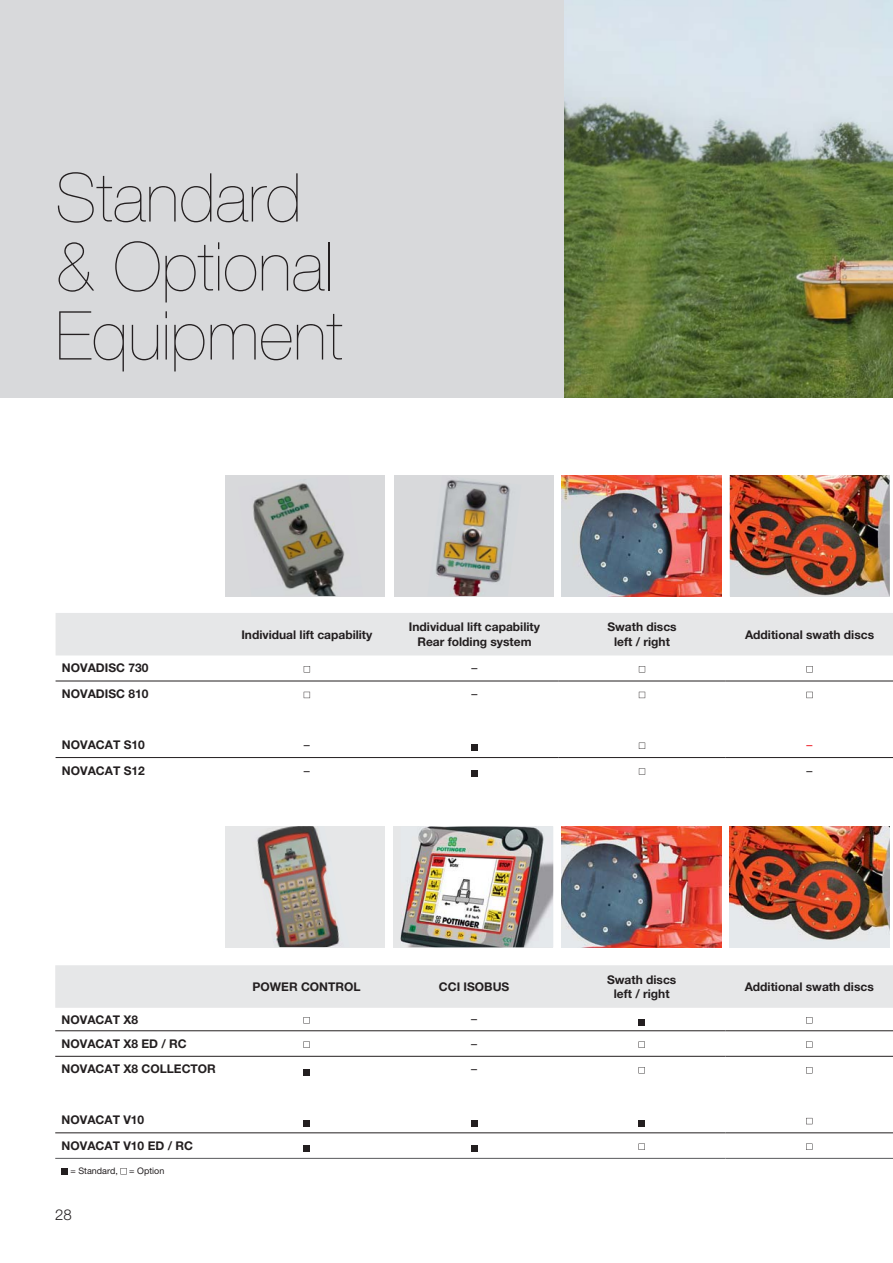
<style>
.page{position:relative;width:893px;height:1263px;background:#fff}
.page>*{position:absolute;margin:0;border:0;box-sizing:border-box;transform-origin:0 0}
.t1{font:200 67.5px/69px "Helvetica Neue LT Std";color:#231f20}
.t2{font:300 15px "Helvetica Neue LTW1 G";color:#231f20}
.t3{font:700 12px/14.4px "Helvetica Neue LTW1 G";color:#231f20;text-align:center}
.t4{font:12px "Helvetica Neue LTW1 G";color:#231f20}
.t5{font:12px "Helvetica Neue LTW1 G";color:#ed1c24}
.t6{font:9px "Helvetica Neue LTW1 G";color:#231f20}
</style>
<div class="page">
<div style="left:225px;top:475px;width:160px;height:121px;background:#d8d9db"></div>
<img style="left:253px;top:483px;width:92px;height:113px">
<img style="left:562px;top:475px;width:160px;height:121px">
<img style="left:730px;top:475px;width:160px;height:121px">
<div style="left:393px;top:475px;width:160px;height:121px;background:#d8d9db"></div>
<img style="left:435px;top:479px;width:76px;height:117px">
<div style="left:225px;top:826px;width:160px;height:121px;background:#e6e7e8"></div>
<img style="left:257px;top:826px;width:83px;height:121px">
<div style="left:393px;top:826px;width:160px;height:121px;background:#e6e7e8"></div>
<img style="left:401px;top:826px;width:152px;height:121px">
<img style="left:561px;top:826px;width:160px;height:121px">
<img style="left:729px;top:826px;width:160px;height:121px">
<img style="left:563px;top:0;width:330px;height:397px">
<div style="left:0;top:0;width:563px;height:397px;background:#d8d9db"></div>
<div style="left:56px;top:613px;width:837px;height:42px;background:#e6e7e8"></div>
<hr style="left:56px;top:681px;width:502px;height:1px;background:#231f20">
<hr style="left:558px;top:681px;width:168px;height:1px;background:#231f20">
<hr style="left:726px;top:681px;width:167px;height:1px;background:#231f20">
<hr style="left:56px;top:757px;width:502px;height:1px;background:#231f20">
<hr style="left:558px;top:757px;width:168px;height:1px;background:#231f20">
<hr style="left:726px;top:757px;width:167px;height:1px;background:#231f20">
<svg style="left:304px;top:666px;width:6px;height:6px"></svg>
<svg style="left:639px;top:666px;width:6px;height:6px"></svg>
<svg style="left:806px;top:666px;width:7px;height:6px"></svg>
<svg style="left:304px;top:692px;width:6px;height:6px"></svg>
<svg style="left:639px;top:692px;width:6px;height:6px"></svg>
<svg style="left:806px;top:692px;width:7px;height:6px"></svg>
<div style="left:471px;top:745px;width:7px;height:6px;background:#231f20"></div>
<svg style="left:639px;top:742px;width:6px;height:7px"></svg>
<div style="left:471px;top:770px;width:7px;height:7px;background:#231f20"></div>
<svg style="left:639px;top:768px;width:6px;height:7px"></svg>
<div style="left:55px;top:965px;width:838px;height:43px;background:#e6e7e8"></div>
<hr style="left:55px;top:1030px;width:670px;height:1px;background:#231f20">
<hr style="left:725px;top:1030px;width:168px;height:1px;background:#231f20">
<hr style="left:55px;top:1056px;width:670px;height:1px;background:#231f20">
<hr style="left:725px;top:1056px;width:168px;height:1px;background:#231f20">
<hr style="left:55px;top:1132px;width:670px;height:1px;background:#231f20">
<hr style="left:725px;top:1132px;width:168px;height:1px;background:#231f20">
<hr style="left:55px;top:1158px;width:670px;height:1px;background:#58595b">
<hr style="left:725px;top:1158px;width:168px;height:1px;background:#58595b">
<svg style="left:303px;top:1017px;width:7px;height:6px"></svg>
<div style="left:638px;top:1019px;width:7px;height:6px;background:#231f20"></div>
<svg style="left:303px;top:1041px;width:7px;height:7px"></svg>
<svg style="left:638px;top:1041px;width:7px;height:7px"></svg>
<svg style="left:806px;top:1041px;width:6px;height:7px"></svg>
<div style="left:303px;top:1069px;width:7px;height:6px;background:#231f20"></div>
<svg style="left:638px;top:1067px;width:7px;height:6px"></svg>
<div style="left:303px;top:1120px;width:7px;height:6px;background:#231f20"></div>
<svg style="left:471px;top:1120px;width:6px;height:6px"></svg>
<div style="left:638px;top:1120px;width:7px;height:6px;background:#231f20"></div>
<svg style="left:806px;top:1118px;width:6px;height:6px"></svg>
<div style="left:303px;top:1145px;width:7px;height:7px;background:#231f20"></div>
<div style="left:471px;top:1145px;width:6px;height:7px;background:#231f20"></div>
<svg style="left:638px;top:1143px;width:7px;height:7px"></svg>
<svg style="left:806px;top:1143px;width:6px;height:7px"></svg>
<svg style="left:62px;top:1168px;width:6px;height:6px"></svg>
<svg style="left:120px;top:1168px;width:7px;height:6px"></svg>
<h1 class="t1" style="left:56px;top:171px;width:289px">Standard &amp; Optional<br>Equipment</h1>
<p class="t3" style="left:241px;top:628px;width:133px">Individual lift capability</p>
<p class="t3" style="left:409px;top:621px;width:133px">Individual lift capability<br>Rear folding system</p>
<p class="t3" style="left:607px;top:621px;width:71px">Swath discs left / right</p>
<p class="t3" style="left:745px;top:628px;width:131px">Additional swath discs</p>
<p class="t3" style="left:62px;top:662px;width:88px">NOVADISC 730</p>
<p class="t4" style="left:471px;top:664px;width:7px">–</p>
<p class="t3" style="left:62px;top:688px;width:88px">NOVADISC 810</p>
<p class="t4" style="left:471px;top:689px;width:7px">–</p>
<p class="t3" style="left:62px;top:739px;width:84px">NOVACAT S10</p>
<p class="t4" style="left:304px;top:740px;width:7px">–</p>
<p class="t5" style="left:806px;top:740px;width:7px">–</p>
<p class="t3" style="left:62px;top:765px;width:84px">NOVACAT S12</p>
<p class="t4" style="left:304px;top:766px;width:7px">–</p>
<p class="t4" style="left:806px;top:766px;width:7px">–</p>
<p class="t3" style="left:253px;top:981px;width:110px">POWER CONTROL</p>
<p class="t3" style="left:439px;top:981px;width:72px">CCI ISOBUS</p>
<p class="t3" style="left:607px;top:973px;width:71px">Swath discs left / right</p>
<p class="t3" style="left:745px;top:981px;width:131px">Additional swath discs</p>
<p class="t3" style="left:62px;top:1013px;width:78px">NOVACAT X8</p>
<p class="t4" style="left:471px;top:1015px;width:7px">–</p>
<p class="t3" style="left:62px;top:1038px;width:127px">NOVACAT X8 ED / RC</p>
<p class="t4" style="left:471px;top:1039px;width:7px">–</p>
<p class="t3" style="left:62px;top:1063px;width:156px">NOVACAT X8 COLLECTOR</p>
<p class="t4" style="left:471px;top:1065px;width:7px">–</p>
<p class="t3" style="left:62px;top:1109px;width:133px;line-height:25.5px;text-align:left">NOVACAT V10<br>NOVACAT V10 ED / RC</p>
<p class="t6" style="left:70px;top:1168px;width:49px">= Standard,</p>
<p class="t6" style="left:129px;top:1168px;width:37px">= Option</p>
<p class="t2" style="left:55px;top:1209px;width:18px">28</p>
</div>
